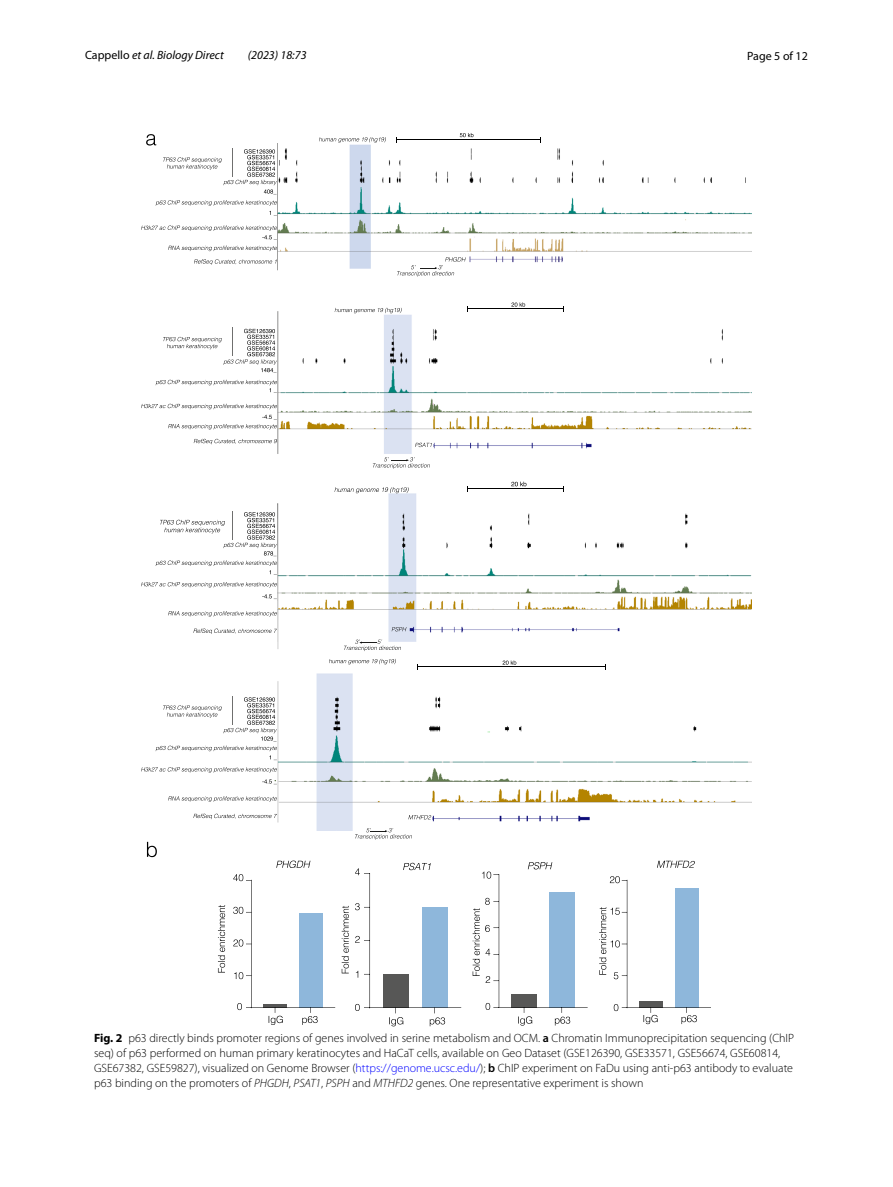
<style>
.page{position:relative;width:893px;height:1187px;background:#fff}
.page>*{position:absolute;margin:0;border:0;box-sizing:border-box;transform-origin:0 0}
.t1{font:300 12px/15px "Myriad Pro";color:#000}
.t2{font:italic 12px "Myriad Pro";color:#000}
.t3{font:12px "Myriad Pro";color:#000}
.s1{font-style:normal}
.s2{font-weight:700}
.s3{font-weight:600}
.s4{color:#00f}
.s5{font-style:italic}
</style>
<div class="page">
<img style="left:277px;top:144px;width:475px;height:686px">
<hr style="left:396px;top:139px;width:144px;height:1px;background:#000">
<hr style="left:468px;top:308px;width:95px;height:1px;background:#000">
<hr style="left:467px;top:488px;width:96px;height:1px;background:#000">
<hr style="left:417px;top:666px;width:189px;height:1px;background:#000">
<svg style="left:460px;top:133px;width:13px;height:4px"></svg>
<svg style="left:319px;top:137px;width:67px;height:5px"></svg>
<svg style="left:397px;top:257px;width:69px;height:19px"></svg>
<svg style="left:194px;top:259px;width:83px;height:6px"></svg>
<svg style="left:141px;top:225px;width:136px;height:15px"></svg>
<svg style="left:168px;top:246px;width:109px;height:5px"></svg>
<svg style="left:163px;top:148px;width:114px;height:46px"></svg>
<svg style="left:156px;top:200px;width:121px;height:15px"></svg>
<svg style="left:415px;top:442px;width:17px;height:5px"></svg>
<svg style="left:511px;top:302px;width:14px;height:5px"></svg>
<svg style="left:335px;top:308px;width:67px;height:5px"></svg>
<svg style="left:373px;top:457px;width:57px;height:11px"></svg>
<svg style="left:194px;top:439px;width:83px;height:5px"></svg>
<svg style="left:141px;top:404px;width:136px;height:5px"></svg>
<svg style="left:168px;top:415px;width:109px;height:14px"></svg>
<svg style="left:163px;top:327px;width:114px;height:46px"></svg>
<svg style="left:156px;top:380px;width:121px;height:13px"></svg>
<svg style="left:511px;top:481px;width:15px;height:5px"></svg>
<svg style="left:392px;top:627px;width:14px;height:4px"></svg>
<svg style="left:335px;top:487px;width:74px;height:6px"></svg>
<svg style="left:344px;top:639px;width:57px;height:12px"></svg>
<svg style="left:193px;top:628px;width:84px;height:6px"></svg>
<svg style="left:262px;top:594px;width:15px;height:5px"></svg>
<svg style="left:141px;top:582px;width:136px;height:5px"></svg>
<svg style="left:168px;top:611px;width:109px;height:5px"></svg>
<svg style="left:156px;top:511px;width:121px;height:64px"></svg>
<svg style="left:408px;top:815px;width:23px;height:4px"></svg>
<svg style="left:355px;top:828px;width:57px;height:11px"></svg>
<svg style="left:329px;top:658px;width:67px;height:6px"></svg>
<svg style="left:503px;top:660px;width:13px;height:4px"></svg>
<svg style="left:193px;top:813px;width:84px;height:6px"></svg>
<svg style="left:262px;top:779px;width:15px;height:5px"></svg>
<svg style="left:141px;top:767px;width:136px;height:5px"></svg>
<svg style="left:168px;top:796px;width:109px;height:5px"></svg>
<svg style="left:156px;top:696px;width:121px;height:64px"></svg>
<svg style="left:147px;top:841px;width:10px;height:16px"></svg>
<svg style="left:146px;top:134px;width:10px;height:11px"></svg>
<div style="left:422px;top:907px;width:25px;height:100px;background:#8eb7db"></div>
<div style="left:383px;top:974px;width:26px;height:33px;background:#575756"></div>
<hr style="left:369px;top:1007px;width:92px;height:1px;background:#000">
<hr style="left:369px;top:873px;width:1px;height:135px;background:#000">
<div style="left:549px;top:891px;width:25px;height:116px;background:#8eb7db"></div>
<div style="left:511px;top:993px;width:26px;height:14px;background:#575756"></div>
<hr style="left:498px;top:1006px;width:90px;height:1px;background:#000">
<hr style="left:499px;top:874px;width:1px;height:133px;background:#000">
<div style="left:299px;top:912px;width:24px;height:95px;background:#8eb7db"></div>
<hr style="left:263px;top:1004px;width:24px;height:3px;background:#575756">
<hr style="left:251px;top:1007px;width:84px;height:1px;background:#000">
<hr style="left:251px;top:879px;width:1px;height:129px;background:#000">
<div style="left:675px;top:888px;width:23px;height:119px;background:#8eb7db"></div>
<div style="left:639px;top:1001px;width:24px;height:6px;background:#575756"></div>
<hr style="left:626px;top:1007px;width:85px;height:1px;background:#000">
<hr style="left:627px;top:879px;width:1px;height:129px;background:#000">
<svg style="left:237px;top:1003px;width:14px;height:7px"></svg>
<svg style="left:233px;top:874px;width:18px;height:7px"></svg>
<svg style="left:233px;top:906px;width:18px;height:7px"></svg>
<svg style="left:233px;top:939px;width:18px;height:7px"></svg>
<svg style="left:234px;top:972px;width:17px;height:7px"></svg>
<svg style="left:218px;top:905px;width:7px;height:67px"></svg>
<svg style="left:269px;top:1007px;width:14px;height:17px"></svg>
<svg style="left:389px;top:1007px;width:14px;height:19px"></svg>
<svg style="left:518px;top:1007px;width:14px;height:18px"></svg>
<svg style="left:643px;top:1007px;width:15px;height:17px"></svg>
<svg style="left:681px;top:1007px;width:16px;height:16px"></svg>
<svg style="left:555px;top:1007px;width:15px;height:18px"></svg>
<svg style="left:430px;top:1007px;width:15px;height:19px"></svg>
<svg style="left:302px;top:1007px;width:16px;height:17px"></svg>
<svg style="left:276px;top:860px;width:34px;height:7px"></svg>
<svg style="left:403px;top:862px;width:28px;height:8px"></svg>
<svg style="left:528px;top:862px;width:24px;height:7px"></svg>
<svg style="left:657px;top:860px;width:38px;height:7px"></svg>
<svg style="left:355px;top:1003px;width:15px;height:7px"></svg>
<svg style="left:355px;top:868px;width:15px;height:7px"></svg>
<svg style="left:355px;top:903px;width:15px;height:7px"></svg>
<svg style="left:355px;top:935px;width:15px;height:7px"></svg>
<svg style="left:342px;top:905px;width:7px;height:68px"></svg>
<svg style="left:486px;top:1002px;width:13px;height:7px"></svg>
<svg style="left:482px;top:871px;width:17px;height:7px"></svg>
<svg style="left:473px;top:897px;width:26px;height:85px"></svg>
<svg style="left:614px;top:1004px;width:13px;height:7px"></svg>
<svg style="left:610px;top:876px;width:17px;height:7px"></svg>
<svg style="left:599px;top:907px;width:28px;height:72px"></svg>
<p class="t2" style="left:85px;top:48px;width:140px"><span class="s1">Cappello</span> et al. Biology Direct</p>
<p class="t2" style="left:248px;top:48px;width:60px">(2023) 18:73</p>
<p class="t3" style="left:747px;top:48px;width:62px">Page 5 of 12</p>
<p class="t1" style="left:94px;top:1030px;width:702px"><span class="s2">Fig. 2</span> p63 directly binds promoter regions of genes involved in serine metabolism and OCM. <span class="s3">a</span> Chromatin Immunoprecipitation sequencing (ChIP seq) of p63 performed on human primary keratinocytes and HaCaT cells, available on Geo Dataset (GSE126390, GSE33571, GSE56674, GSE60814, GSE67382, GSE59827), visualized on Genome Browser (<span class="s4">https://genome.ucsc.edu/</span>); <span class="s3">b</span> ChIP experiment on FaDu using anti-p63 antibody to evaluate p63 binding on the promoters of <span class="s5">PHGDH</span>, <span class="s5">PSAT1</span>, <span class="s5">PSPH</span> and <span class="s5">MTHFD2</span> genes. One representative experiment is shown</p>
</div>
